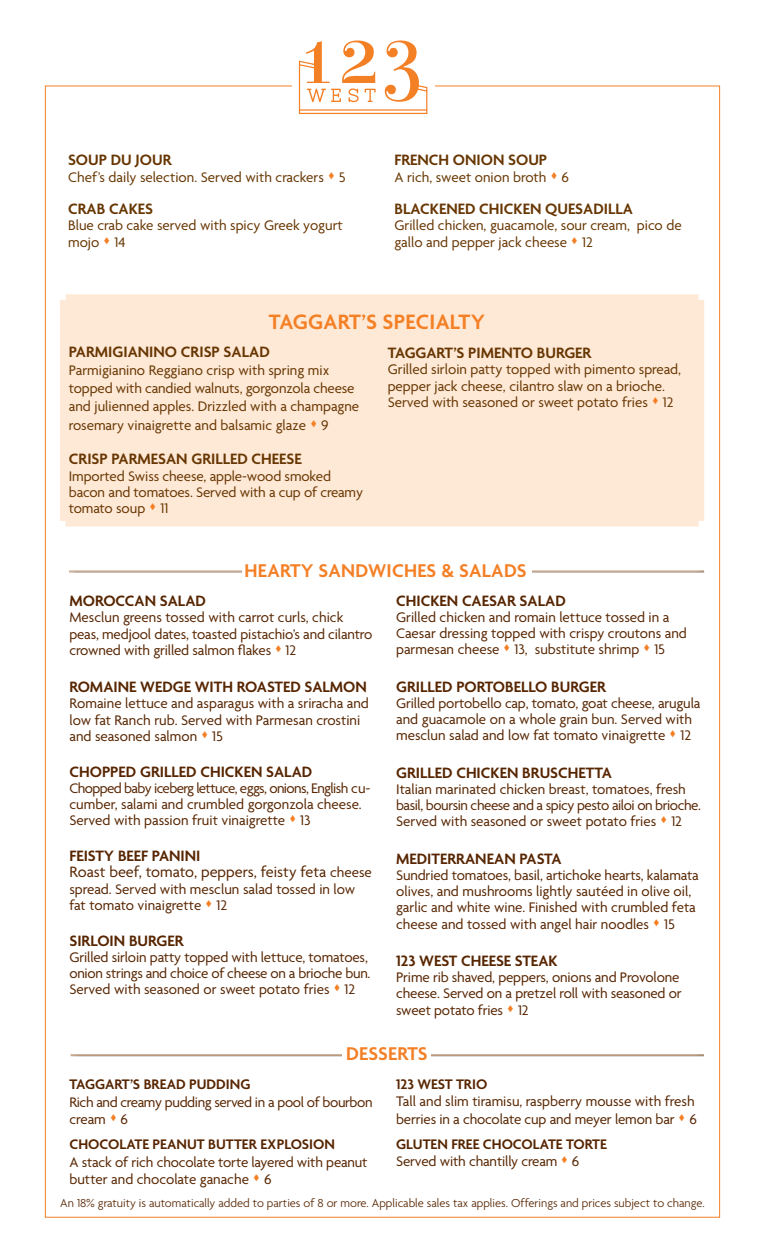
<style>
.page{position:relative;width:765px;height:1260px;background:#fff}
.page>*{position:absolute;margin:0;border:0;box-sizing:border-box;transform-origin:0 0}
.t1{font:600 22.5px "Agenda";letter-spacing:.01em;color:#f48026}
.t2{font:600 20px "Agenda";letter-spacing:.01em;color:#f48026}
.t3{font:600 16.25px "Agenda";color:#572500}
.t4{font:600 16.25px "Agenda";color:#673602}
.t5{font:16.25px/16.2px "Agenda";color:#572500}
.t6{font:15px/16.2px "Agenda";letter-spacing:-.01em;color:#572500}
.t7{font:15px/16.2px "Agenda";color:#673602}
.t8{font:600 15px "Agenda";color:#572500}
.t9{font:300 12.5px "Agenda";color:#572500}
.s1{color:#f48026}
.s2{font-weight:600}
.s3{font-size:15px}
</style>
<div class="page">
<svg style="left:299px;top:41px;width:128px;height:73px"></svg>
<div style="left:67px;top:569px;width:637px;height:5px;background:#231f20;opacity:.75"></div>
<div style="left:68px;top:1053px;width:637px;height:5px;background:#231f20;opacity:.75"></div>
<div style="left:60px;top:294px;width:644px;height:233px;background:#fee9d6"></div>
<div style="left:242px;top:556px;width:289px;height:27px;background:#fff"></div>
<div style="left:343px;top:1040px;width:88px;height:26px;background:#fff"></div>
<p class="t4" style="left:68px;top:150px;width:95px">SOUP DU JOUR</p>
<p class="t7" style="left:68px;top:168px;width:279px">Chef’s daily selection. Served with crackers <span class="s1">▲</span> 5</p>
<p class="t4" style="left:68px;top:199px;width:51px">CRA B CAKES</p>
<p class="t7" style="left:68px;top:217px;width:276px">Blue crab cake served with spicy Greek yogurt mojo <span class="s1">▲</span> 14</p>
<p class="t4" style="left:394px;top:150px;width:18px">FRENCH</p>
<p class="t4" style="left:453px;top:150px;width:86px">ONION SOUP</p>
<p class="t7" style="left:394px;top:168px;width:176px">A rich, sweet onion broth <span class="s1">▲</span> 6</p>
<p class="t4" style="left:394px;top:199px;width:240px">BLACKENED CHICKEN QUESADILLA</p>
<p class="t7" style="left:394px;top:217px;width:289px">Grilled chicken, guacamole, sour cream, pico de gallo and pepper jack cheese <span class="s1">▲</span> 12</p>
<h1 class="t1" style="left:269px;top:309px;width:218px">TAGGART’S SPECIALTY</h1>
<p class="t4" style="left:69px;top:342px;width:10px">PARMIGIANIN</p>
<p class="t4" style="left:165px;top:342px;width:25px">O CRISP</p>
<p class="t4" style="left:224px;top:342px;width:10px">SALAD</p>
<p class="t7" style="left:69px;top:361px;width:292px;line-height:18.2px">Parmigianino Reggiano crisp with spring mix topped with candied walnuts, gorgonzola cheese and julienned apples. Drizzled with a champagne rosemary vinaigrette and balsamic glaze <span class="s1">▲</span> 9</p>
<p class="t4" style="left:69px;top:449px;width:9px">CRISP</p>
<p class="t4" style="left:112px;top:449px;width:11px">PARMESAN</p>
<p class="t4" style="left:191px;top:449px;width:9px">GRILLED</p>
<p class="t4" style="left:252px;top:449px;width:10px">CHEESE</p>
<p class="t7" style="left:69px;top:467px;width:296px">Imported Swiss cheese, apple-wood smoked bacon and tomatoes. Served with a cup of creamy tomato soup <span class="s1">▲</span> 11</p>
<p class="t4" style="left:388px;top:343px;width:205px">TAGGART’S PIMENTO BURGER</p>
<p class="t7" style="left:388px;top:361px;width:295px">Grilled sirloin patty topped with pimento spread, pepper jack cheese, cilantro slaw on a brioche.<br>Served with seasoned or sweet potato fries <span class="s1">▲</span> 12</p>
<h2 class="t2" style="left:245px;top:558px;width:13px">HEAR</h2>
<h2 class="t2" style="left:290px;top:558px;width:42px">TY SAND</h2>
<h2 class="t2" style="left:368px;top:558px;width:29px">WICHES</h2>
<h2 class="t2" style="left:441px;top:558px;width:30px">&amp; SALADS</h2>
<p class="t3" style="left:69px;top:591px;width:57px">MOROCCAN</p>
<p class="t3" style="left:160px;top:591px;width:10px">SALAD</p>
<p class="t6" style="left:69px;top:609px;width:304px">Mesclun greens tossed with carrot curls, chick peas, medjool dates, toasted pistachio’s and cilantro crowned with grilled salmon flakes <span class="s1">▲</span> 12</p>
<p class="t3" style="left:69px;top:677px;width:31px">ROMAINE</p>
<p class="t3" style="left:140px;top:677px;width:25px">WEDGE</p>
<p class="t3" style="left:195px;top:677px;width:121px">WITH ROASTED SALM</p>
<p class="t3" style="left:343px;top:677px;width:23px">ON</p>
<p class="t6" style="left:69px;top:695px;width:301px">Romaine lettuce and asparagus with a sriracha and low fat Ranch rub. Served with Parmesan crostini and seasoned salmon <span class="s1">▲</span> 15</p>
<p class="t3" style="left:69px;top:761px;width:245px">CHOPPED GRILLED CHICKEN SALAD</p>
<p class="t6" style="left:69px;top:780px;width:303px">Chopped baby iceberg lettuce, eggs, onions, English cu&shy;cumber, salami and crumbled gorgonzola cheese.<br>Served with passion fruit vinaigrette <span class="s1">▲</span> 13</p>
<p class="t5" style="left:69px;top:847px;width:304px"><span class="s2">FEISTY BEEF PANINI<br></span>Roast beef, tomato, peppers, feisty feta <span class="s3">cheese</span></p>
<p class="t6" style="left:69px;top:880px;width:287px">spread. Served with mesclun salad tossed in low fat tomato vinaigrette <span class="s1">▲</span> 12</p>
<p class="t3" style="left:69px;top:930px;width:116px">SIRLOIN BURGER</p>
<p class="t6" style="left:69px;top:949px;width:303px">Grilled sirloin patty topped with lettuce, tomatoes, onion strings and choice of cheese on a brioche bun.<br>Served with seasoned or sweet potato fries <span class="s1">▲</span> 12</p>
<p class="t3" style="left:396px;top:590px;width:10px">CHICKEN</p>
<p class="t3" style="left:462px;top:590px;width:10px">CAESAR</p>
<p class="t3" style="left:520px;top:590px;width:10px">SALAD</p>
<p class="t6" style="left:396px;top:609px;width:292px">Grilled chicken and romain lettuce tossed in a<br>Caesar dressing topped with crispy croutons and parmesan cheese <span class="s1">▲</span> 13, substitute shrimp <span class="s1">▲</span> 15</p>
<p class="t3" style="left:396px;top:676px;width:211px">GRILLED PORTOBELLO BURGER</p>
<p class="t6" style="left:396px;top:695px;width:306px">Grilled portobello cap, tomato, goat cheese, arugula and guacamole on a whole grain bun. Served with mesclun salad and low fat tomato vinaigrette <span class="s1">▲</span> 12</p>
<p class="t3" style="left:396px;top:762px;width:217px">GRILLED CHICKEN BRUSCHETTA</p>
<p class="t6" style="left:396px;top:781px;width:306px">Italian marinated chicken breast, tomatoes, fresh basil, boursin cheese and a spicy pesto ailoi on brioche.<br>Served with seasoned or sweet potato fries <span class="s1">▲</span> 12</p>
<p class="t3" style="left:396px;top:848px;width:167px">MEDITERRANEAN PASTA</p>
<p class="t6" style="left:396px;top:867px;width:304px">Sundried tomatoes, basil, artichoke hearts, kalamata olives, and mushrooms lightly sautéed in olive oil, garlic and white wine. Finished with crumbled feta cheese and tossed with angel hair noodles <span class="s1">▲</span> 15</p>
<p class="t3" style="left:396px;top:951px;width:163px">123 WEST CHEESE STEAK</p>
<p class="t6" style="left:396px;top:969px;width:287px">Prime rib shaved, peppers, onions and Provolone cheese. Served on a pretzel roll with seasoned or sweet potato fries <span class="s1">▲</span> 12</p>
<h2 class="t2" style="left:346px;top:1041px;width:83px">DESSERTS</h2>
<p class="t8" style="left:69px;top:1075px;width:183px">TAGGART’S BREAD PUDDING</p>
<p class="t6" style="left:69px;top:1093px;width:305px;line-height:17.5px">Rich and creamy pudding served in a pool of bourbon cream <span class="s1">▲</span> 6</p>
<p class="t8" style="left:69px;top:1135px;width:267px">CHOCOLATE PEANUT BUTTER EXPLOSION</p>
<p class="t6" style="left:69px;top:1153px;width:300px;line-height:17.5px">A stack of rich chocolate torte layered with peanut butter and chocolate ganache <span class="s1">▲</span> 6</p>
<p class="t8" style="left:396px;top:1075px;width:92px">123 WEST TRIO</p>
<p class="t6" style="left:396px;top:1092px;width:302px;line-height:17.5px">Tall and slim tiramisu, raspberry mousse with fresh berries in a chocolate cup and meyer lemon bar <span class="s1">▲</span> 6</p>
<p class="t6" style="left:396px;top:1135px;width:212px;line-height:17.5px"><span class="s2">GLUTEN FREE CHOCOLATE TORTE<br></span>Served with chantilly cream <span class="s1">▲</span> 6</p>
<p class="t9" style="left:60px;top:1196px;width:646px">An 18% gratuity is automatically added to parties of 8 or more. Applicable sales tax applies. Offerings and prices subject to change.</p>
</div>
